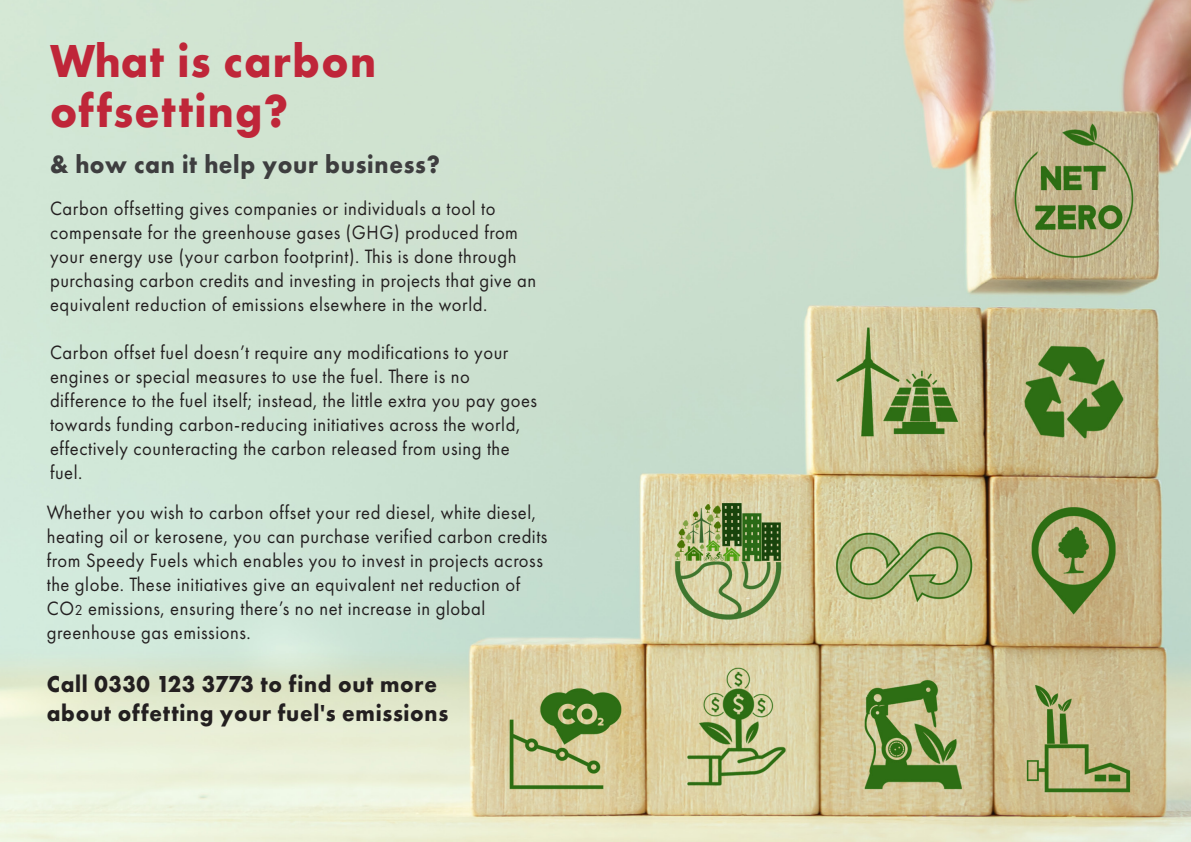
<style>
.page{position:relative;width:1191px;height:842px;background:#fff}
.page>*{position:absolute;margin:0;border:0;box-sizing:border-box;transform-origin:0 0}
.Center{font:700 48px "Futura PT";letter-spacing:.03em;color:#bf2639;scale:.93 1}
.Left_Justify{font:700 26px "Futura PT";letter-spacing:.03em;color:#3e3e3f;scale:.93 1}
.Left_Justify-2{font:700 24px/28.8px "Futura PT";letter-spacing:.03em;color:#231f20;scale:.93 1}
.Left_Justify-3{font:20px/24px "Futura PT";letter-spacing:.03em;color:#231f20;scale:.93 1}
.s1{font-size:15px}
</style>
<div class="page">
<img style="left:0;top:0;width:1191px;height:842px">
<p class="Center" style="left:50px;top:30px;width:352px">What is carbon</p>
<p class="Center" style="left:50px;top:80px;width:258px">offsetting?</p>
<p class="Left_Justify" style="left:50px;top:147px;width:421px">&amp; how can it help your business?</p>
<p class="Left_Justify-3" style="left:50px;top:197px;width:524px">Carbon offsetting gives companies or individuals a tool to compensate for the greenhouse gases (GHG) produced from your energy use (your carbon footprint). This is done through purchasing carbon credits and investing in projects that give an equivalent reduction of emissions elsewhere in the world.</p>
<p class="Left_Justify-3" style="left:50px;top:341px;width:525px">Carbon offset fuel doesn’t require any modifications to your engines or special measures to use the fuel. There is no difference to the fuel itself; instead, the little extra you pay goes towards funding carbon-reducing initiatives across the world, effectively counteracting the carbon released from using the fuel.</p>
<p class="Left_Justify-3" style="left:47px;top:500px;width:540px">Whether you wish to carbon offset your red diesel, white diesel, heating oil or kerosene, you can purchase verified carbon credits from Speedy Fuels which enables you to invest in projects across the globe. These initiatives give an equivalent net reduction of CO<span class="s1">2</span> emissions, ensuring there’s no net increase in global greenhouse gas emissions.</p>
<p class="Left_Justify-2" style="left:47px;top:669px;width:433px">Call 0330 123 3773 to find out more about offetting your fuel's emissions</p>
</div>
